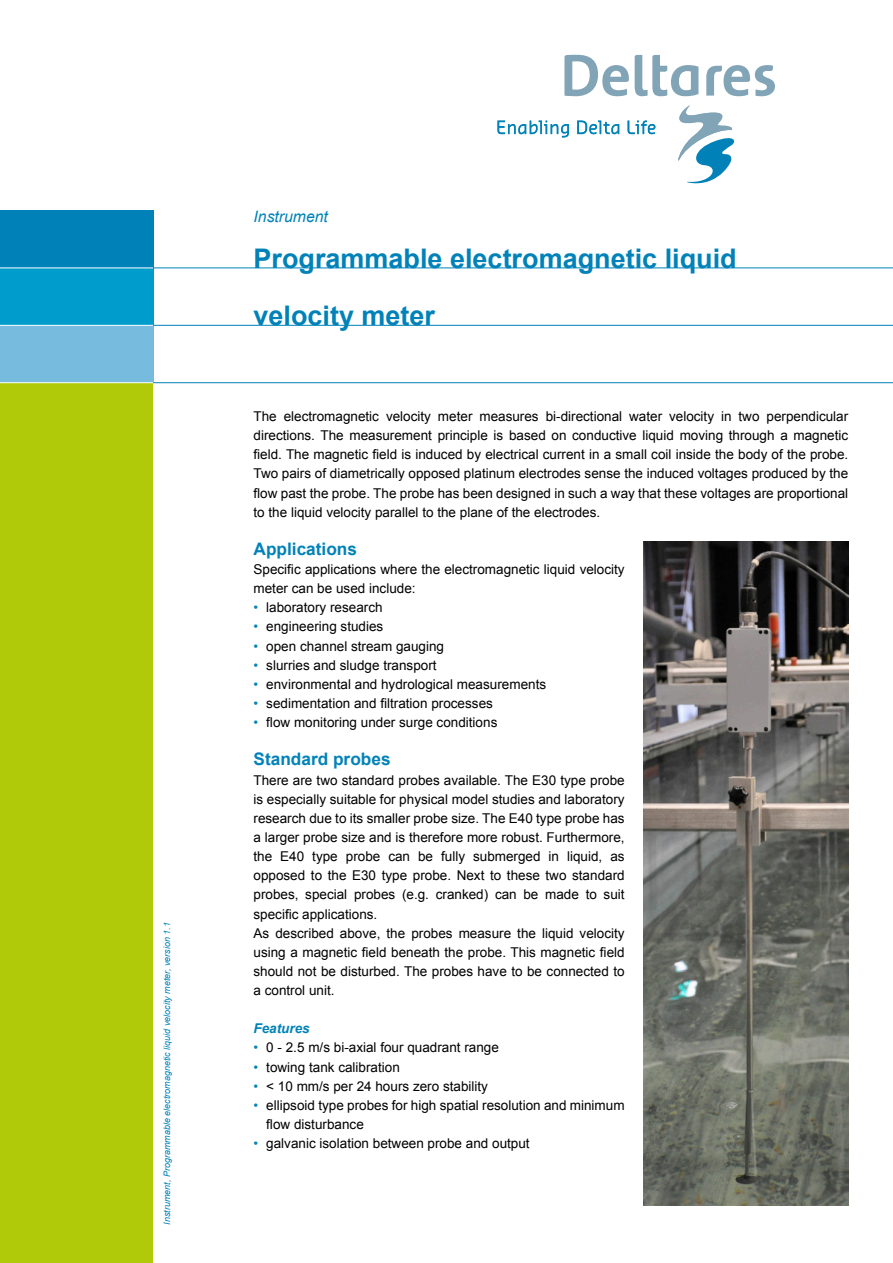
<style>
.page{position:relative;width:893px;height:1263px;background:#fff}
.page>*{position:absolute;margin:0;border:0;box-sizing:border-box;transform-origin:0 0}
.t1{font:700 27px/57.4px "Arial";color:#0082b8}
.t2{font:700 17.25px "Arial";color:#0082b8}
.t3{font:italic 15.75px "Arial";color:#0082b8}
.t4{font:13.5px/19.2px "Arial";color:#000}
.t5{font:italic 700 13.5px "Arial";color:#0082b8}
.t6{font:italic 9px "Arial";color:#0082b8}
.s1{color:#0082b8}
</style>
<div class="page">
<img style="left:644px;top:541px;width:204px;height:664px">
<div style="left:0;top:381px;width:153px;height:882px;background:#b0c909"></div>
<div style="left:0;top:210px;width:153px;height:58px;background:#0082b8"></div>
<div style="left:0;top:268px;width:153px;height:57px;background:#009ccb"></div>
<div style="left:0;top:325px;width:153px;height:58px;background:#77bcde"></div>
<hr style="left:153px;top:268px;width:740px;height:1px;background:#0082b8">
<hr style="left:153px;top:325px;width:740px;height:1px;background:#0082b8">
<hr style="left:153px;top:382px;width:740px;height:1px;background:#0082b8">
<hr style="left:0;top:268px;width:153px;height:1px;background:#fff">
<hr style="left:0;top:325px;width:153px;height:1px;background:#fff">
<hr style="left:0;top:382px;width:153px;height:1px;background:#fff">
<svg style="left:497px;top:120px;width:72px;height:18px"></svg>
<svg style="left:577px;top:120px;width:42px;height:14px"></svg>
<svg style="left:628px;top:120px;width:27px;height:14px"></svg>
<svg style="left:564px;top:55px;width:211px;height:41px"></svg>
<svg style="left:678px;top:105px;width:57px;height:79px"></svg>
<p class="t6" style="left:161px;top:1225px;width:304px;rotate:-90deg">Instrument, Programmable electromagnetic liquid velocity meter, version 1.1</p>
<p class="t3" style="left:254px;top:206px;width:76px">Instrument</p>
<h1 class="t1" style="left:254px;top:231px;width:485px">Programmable electromagnetic liquid velocity meter</h1>
<p class="t4" style="left:254px;top:407px;width:596px;text-align:justify">The electromagnetic velocity meter measures bi-directional water velocity in two perpendicular directions. The measurement principle is based on conductive liquid moving through a magnetic field. The magnetic field is induced by electrical current in a small coil inside the body of the probe.<br>Two pairs of diametrically opposed platinum electrodes sense the induced voltages produced by the flow past the probe. The probe has been designed in such a way that these voltages are proportional to the liquid velocity parallel to the plane of the electrodes.</p>
<p class="t2" style="left:254px;top:537px;width:105px">Applications</p>
<p class="t4" style="left:254px;top:560px;width:373px">Specific applications where the electromagnetic liquid velocity meter can be used include:</p>
<p class="t4" style="left:254px;top:598px;width:131px"><span class="s1">•</span> laboratory research</p>
<p class="t4" style="left:254px;top:617px;width:131px"><span class="s1">•</span> engineering studies</p>
<p class="t4" style="left:254px;top:636px;width:192px"><span class="s1">•</span> open channel stream gauging</p>
<p class="t4" style="left:254px;top:655px;width:185px"><span class="s1">•</span> slurries and sludge transport</p>
<p class="t4" style="left:254px;top:675px;width:294px"><span class="s1">•</span> environmental and hydrological measurements</p>
<p class="t4" style="left:254px;top:694px;width:241px"><span class="s1">•</span> sedimentation and filtration processes</p>
<p class="t4" style="left:254px;top:713px;width:245px"><span class="s1">•</span> flow monitoring under surge conditions</p>
<p class="t2" style="left:254px;top:748px;width:139px">Standard probes</p>
<p class="t4" style="left:254px;top:770px;width:373px">There are two standard probes available. The E30 type probe is especially suitable for physical model studies and laboratory research due to its smaller probe size. The E40 type probe has a larger probe size and is therefore more robust. Furthermore, the E40 type probe can be fully submerged in liquid, as opposed to the E30 type probe. Next to these two standard probes, special probes (e.g. cranked) can be made to suit specific applications.<br>As described above, the probes measure the liquid velocity using a magnetic field beneath the probe. This magnetic field should not be disturbed. The probes have to be connected to a control unit.</p>
<p class="t5" style="left:254px;top:1020px;width:58px">Features</p>
<p class="t4" style="left:254px;top:1038px;width:247px"><span class="s1">•</span> 0 - 2.5 m/s bi-axial four quadrant range</p>
<p class="t4" style="left:254px;top:1057px;width:148px"><span class="s1">•</span> towing tank calibration</p>
<p class="t4" style="left:254px;top:1076px;width:236px"><span class="s1">•</span> &lt; 10 mm/s per 24 hours zero stability</p>
<p class="t4" style="left:266px;top:1096px;width:360px;text-indent:-13px"><span class="s1">•</span> ellipsoid type probes for high spatial resolution and minimum flow disturbance</p>
<p class="t4" style="left:254px;top:1134px;width:278px"><span class="s1">•</span> galvanic isolation between probe and output</p>
</div>
